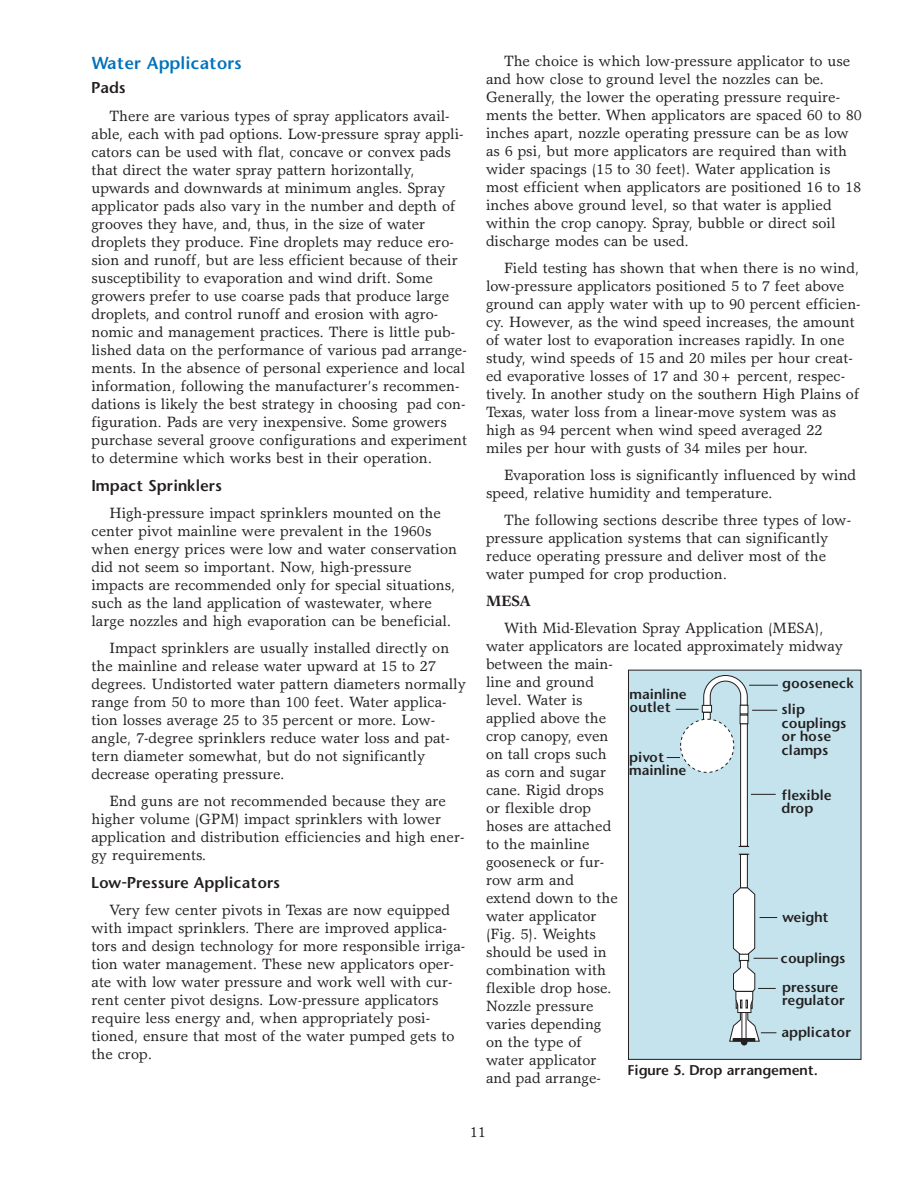
<style>
.page{position:relative;width:918px;height:1188px;background:#fff}
.page>*{position:absolute;margin:0;border:0;box-sizing:border-box;transform-origin:0 0}
.t1{font:600 16.5px "Stone Sans";color:#0072bc}
.t2{font:15px/18px "Garth Graphic";color:#231f20}
.t3{font:600 15px "Stone Sans";color:#231f20}
.t4{font:700 15px "Garth Graphic";color:#231f20}
.t5{font:600 13.5px/13.5px "Stone Sans";color:#231f20}
</style>
<div class="page">
<div style="left:628px;top:670px;width:233px;height:389px;background:#c4e3ec"></div>
<svg style="left:667px;top:757px;width:13px;height:1px"></svg>
<svg style="left:705px;top:716px;width:4px;height:3px"></svg>
<div style="left:703px;top:712px;width:8px;height:9px;border:1px solid #231f20"></div>
<svg style="left:676px;top:675px;width:102px;height:41px"></svg>
<div style="left:702px;top:705px;width:10px;height:7px;background:#fff"></div>
<div style="left:702px;top:705px;width:10px;height:7px;border:1px solid #231f20"></div>
<div style="left:681px;top:719px;width:53px;height:53px;background:#fff;border-radius:50%"></div>
<div style="left:680px;top:719px;width:54px;height:54px;border:1px dashed #231f20;border-radius:50%"></div>
<div style="left:741px;top:854px;width:6px;height:34px;background:#fff"></div>
<div style="left:740px;top:854px;width:8px;height:34px;border:1px solid #231f20"></div>
<div style="left:740px;top:705px;width:8px;height:9px;background:#fff"></div>
<div style="left:740px;top:705px;width:8px;height:9px;border:1px solid #231f20"></div>
<div style="left:740px;top:715px;width:8px;height:9px;background:#fff"></div>
<svg style="left:729px;top:887px;width:49px;height:155px"></svg>
<div style="left:733px;top:1038px;width:22px;height:3px;border:1px solid #231f20"></div>
<div style="left:741px;top:1039px;width:6px;height:7px;background:#231f20;border-radius:50%"></div>
<svg style="left:739px;top:723px;width:37px;height:124px"></svg>
<div style="left:628px;top:670px;width:233px;height:390px;border:1px solid #231f20"></div>
<p class="t1" style="left:92px;top:53px;width:152px">Water Applicators</p>
<p class="t3" style="left:92px;top:79px;width:36px">Pads</p>
<p class="t2" style="left:91px;top:108px;width:377px;text-indent:18px">There are various types of spray applicators avail&shy;able, each with pad options. Low-pressure spray appli&shy;cators can be used with flat, concave or convex pads that direct the water spray pattern horizontally, upwards and downwards at minimum angles. Spray applicator pads also vary in the number and depth of grooves they have, and, thus, in the size of water droplets they produce. Fine droplets may reduce ero&shy;sion and runoff, but are less efficient because of their susceptibility to evaporation and wind drift. Some growers prefer to use coarse pads that produce large droplets, and control runoff and erosion with agro&shy;nomic and management practices. There is little pub&shy;lished data on the performance of various pad arrange&shy;ments. In the absence of personal experience and local information, following the manufacturer’s recommen&shy;dations is likely the best strategy in choosing pad con&shy;figuration. Pads are very inexpensive. Some growers purchase several groove configurations and experiment to determine which works best in their operation.</p>
<p class="t3" style="left:91px;top:477px;width:132px">Impact Sprinklers</p>
<p class="t2" style="left:91px;top:505px;width:367px;text-indent:18px">High-pressure impact sprinklers mounted on the center pivot mainline were prevalent in the 1960s when energy prices were low and water conservation did not seem so important. Now, high-pressure impacts are recommended only for special situations, such as the land application of wastewater, where large nozzles and high evaporation can be beneficial.</p>
<p class="t2" style="left:91px;top:640px;width:376px;text-indent:18px">Impact sprinklers are usually installed directly on the mainline and release water upward at 15 to 27 degrees. Undistorted water pattern diameters normally range from 50 to more than 100 feet. Water applica&shy;tion losses average 25 to 35 percent or more. Low&shy;angle, 7-degree sprinklers reduce water loss and pat&shy;tern diameter somewhat, but do not significantly decrease operating pressure.</p>
<p class="t2" style="left:91px;top:793px;width:375px;text-indent:18px">End guns are not recommended because they are higher volume (GPM) impact sprinklers with lower application and distribution efficiencies and high ener&shy;gy requirements.</p>
<p class="t3" style="left:91px;top:874px;width:190px">Low-Pressure Applicators</p>
<p class="t2" style="left:91px;top:903px;width:375px;text-indent:18px">Very few center pivots in Texas are now equipped with impact sprinklers. There are improved applica&shy;tors and design technology for more responsible irriga&shy;tion water management. These new applicators oper&shy;ate with low water pressure and work well with cur&shy;rent center pivot designs. Low-pressure applicators require less energy and, when appropriately posi&shy;tioned, ensure that most of the water pumped gets to the crop.</p>
<p class="t2" style="left:486px;top:54px;width:377px;text-indent:18px">The choice is which low-pressure applicator to use and how close to ground level the nozzles can be.<br>Generally, the lower the operating pressure require&shy;ments the better. When applicators are spaced 60 to 80 inches apart, nozzle operating pressure can be as low as 6 psi, but more applicators are required than with wider spacings (15 to 30 feet). Water application is most efficient when applicators are positioned 16 to 18 inches above ground level, so that water is applied within the crop canopy. Spray, bubble or direct soil discharge modes can be used.</p>
<p class="t2" style="left:486px;top:261px;width:376px;text-indent:18px">Field testing has shown that when there is no wind, low-pressure applicators positioned 5 to 7 feet above ground can apply water with up to 90 percent efficien&shy;cy. However, as the wind speed increases, the amount of water lost to evaporation increases rapidly. In one study, wind speeds of 15 and 20 miles per hour creat&shy;ed evaporative losses of 17 and 30+ percent, respec&shy;tively. In another study on the southern High Plains of Texas, water loss from a linear-move system was as high as 94 percent when wind speed averaged 22 miles per hour with gusts of 34 miles per hour.</p>
<p class="t2" style="left:486px;top:468px;width:372px;text-indent:18px">Evaporation loss is significantly influenced by wind speed, relative humidity and temperature.</p>
<p class="t2" style="left:486px;top:513px;width:367px;text-indent:18px">The following sections describe three types of low&shy;pressure application systems that can significantly reduce operating pressure and deliver most of the water pumped for crop production.</p>
<p class="t4" style="left:486px;top:595px;width:46px">MESA</p>
<p class="t2" style="left:486px;top:621px;width:359px;text-indent:18px">With Mid-Elevation Spray Application (MESA), water applicators are located approximately midway between the main-<br>line and ground<br>level. Water is<br>applied above the<br>crop canopy, even<br>on tall crops such<br>as corn and sugar<br>cane. Rigid drops<br>or flexible drop<br>hoses are attached<br>to the mainline<br>gooseneck or fur-<br>row arm and<br>extend down to the<br>water applicator<br>(Fig. 5). Weights<br>should be used in<br>combination with<br>flexible drop hose.<br>Nozzle pressure<br>varies depending<br>on the type of<br>water applicator<br>and pad arrange-</p>
<p class="t5" style="left:782px;top:677px;width:73px">gooseneck</p>
<p class="t5" style="left:630px;top:687px;width:59px">mainline outlet</p>
<p class="t5" style="left:629px;top:750px;width:59px">pivot mainline</p>
<p class="t5" style="left:782px;top:703px;width:66px">slip couplings or hose clamps</p>
<p class="t5" style="left:782px;top:788px;width:52px">flexible drop</p>
<p class="t5" style="left:782px;top:911px;width:48px">weight</p>
<p class="t5" style="left:781px;top:951px;width:66px">couplings</p>
<p class="t5" style="left:782px;top:980px;width:65px">pressure regulator</p>
<p class="t5" style="left:781px;top:1026px;width:72px">applicator</p>
<p class="t5" style="left:628px;top:1064px;width:191px">Figure 5. Drop arrangement.</p>
<p class="t2" style="left:470px;top:1124px;width:18px">11</p>
</div>
